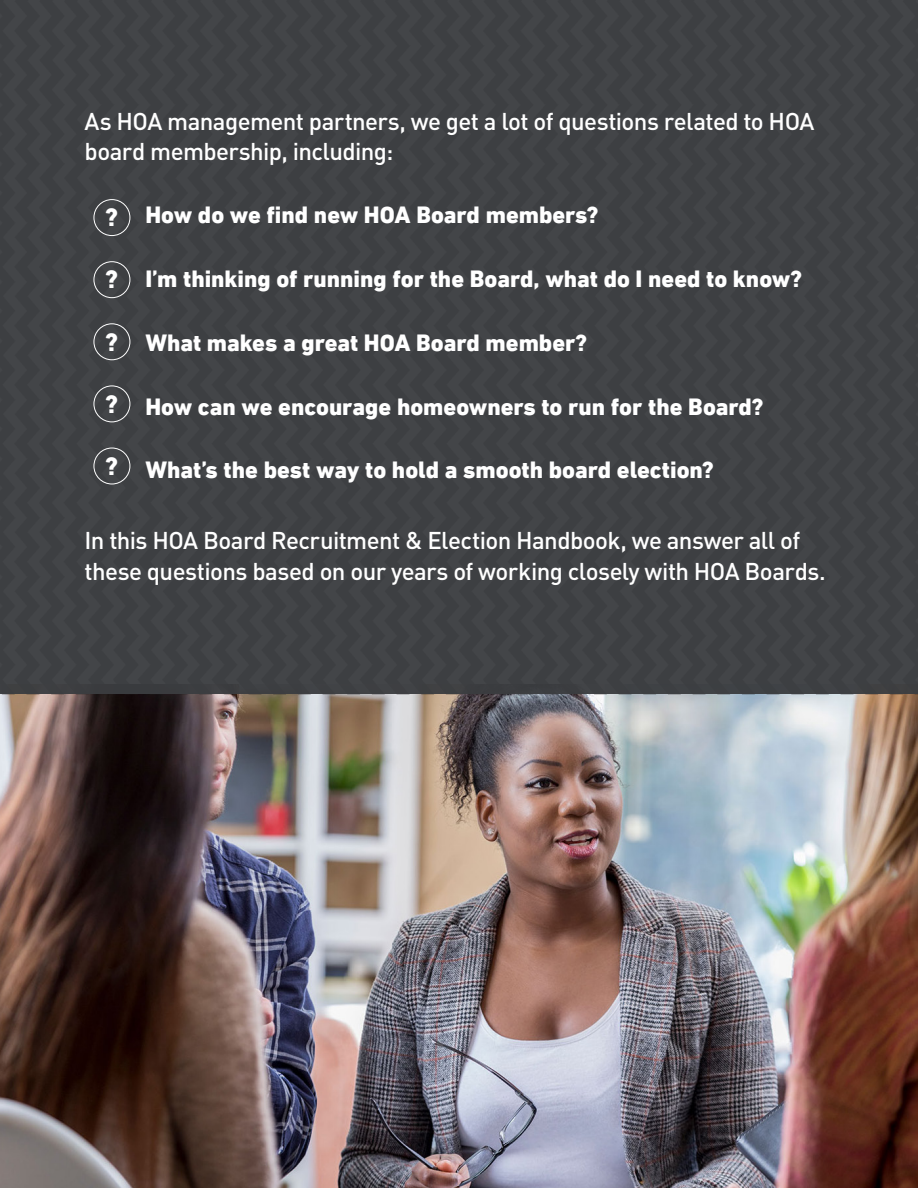
<style>
.page{position:relative;width:918px;height:1188px;background:#fff}
.page>*{position:absolute;margin:0;border:0;box-sizing:border-box;transform-origin:0 0}
.Large_Body_Copy{font:800 25.95px "DIN Next W01";color:#fff}
.Large_Body_Copy-2{font:500 24px/30px "DIN";letter-spacing:-.025em;color:#fff}
.Large_Body_Copy-3{font:800 24px "DIN Next W01";color:#fff}
</style>
<div class="page">
<img style="left:0;top:694px;width:918px;height:494px">
<div style="left:0;top:0;width:918px;height:694px;background:#3f4144"></div>
<div style="left:94px;top:199px;width:36px;height:37px;border:1px solid #fff;border-radius:50%"></div>
<div style="left:94px;top:261px;width:36px;height:37px;border:1px solid #fff;border-radius:50%"></div>
<div style="left:94px;top:323px;width:36px;height:37px;border:1px solid #fff;border-radius:50%"></div>
<div style="left:94px;top:386px;width:36px;height:36px;border:1px solid #fff;border-radius:50%"></div>
<div style="left:94px;top:448px;width:36px;height:36px;border:1px solid #fff;border-radius:50%"></div>
<p class="Large_Body_Copy-2" style="left:85px;top:105px;width:731px">As HOA management partners, we get a lot of questions related to HOA board membership, including:</p>
<p class="Large_Body_Copy" style="left:106px;top:202px;width:14px">?</p>
<p class="Large_Body_Copy-3" style="left:145px;top:201px;width:455px">How do we find new HOA Board members?</p>
<p class="Large_Body_Copy" style="left:106px;top:264px;width:14px">?</p>
<p class="Large_Body_Copy-3" style="left:145px;top:265px;width:658px">I’m thinking of running for the Board, what do I need to know?</p>
<p class="Large_Body_Copy" style="left:106px;top:326px;width:14px">?</p>
<p class="Large_Body_Copy-3" style="left:145px;top:328px;width:443px">What makes a great HOA Board member?</p>
<p class="Large_Body_Copy" style="left:106px;top:388px;width:14px">?</p>
<p class="Large_Body_Copy-3" style="left:145px;top:392px;width:620px">How can we encourage homeowners to run for the Board?</p>
<p class="Large_Body_Copy" style="left:106px;top:451px;width:14px">?</p>
<p class="Large_Body_Copy-3" style="left:145px;top:456px;width:570px">What’s the best way to hold a smooth board election?</p>
<p class="Large_Body_Copy-2" style="left:85px;top:524px;width:743px;line-height:31.5px">In this HOA Board Recruitment &amp; Election Handbook, we answer all of these questions based on our years of working closely with HOA Boards.</p>
</div>
